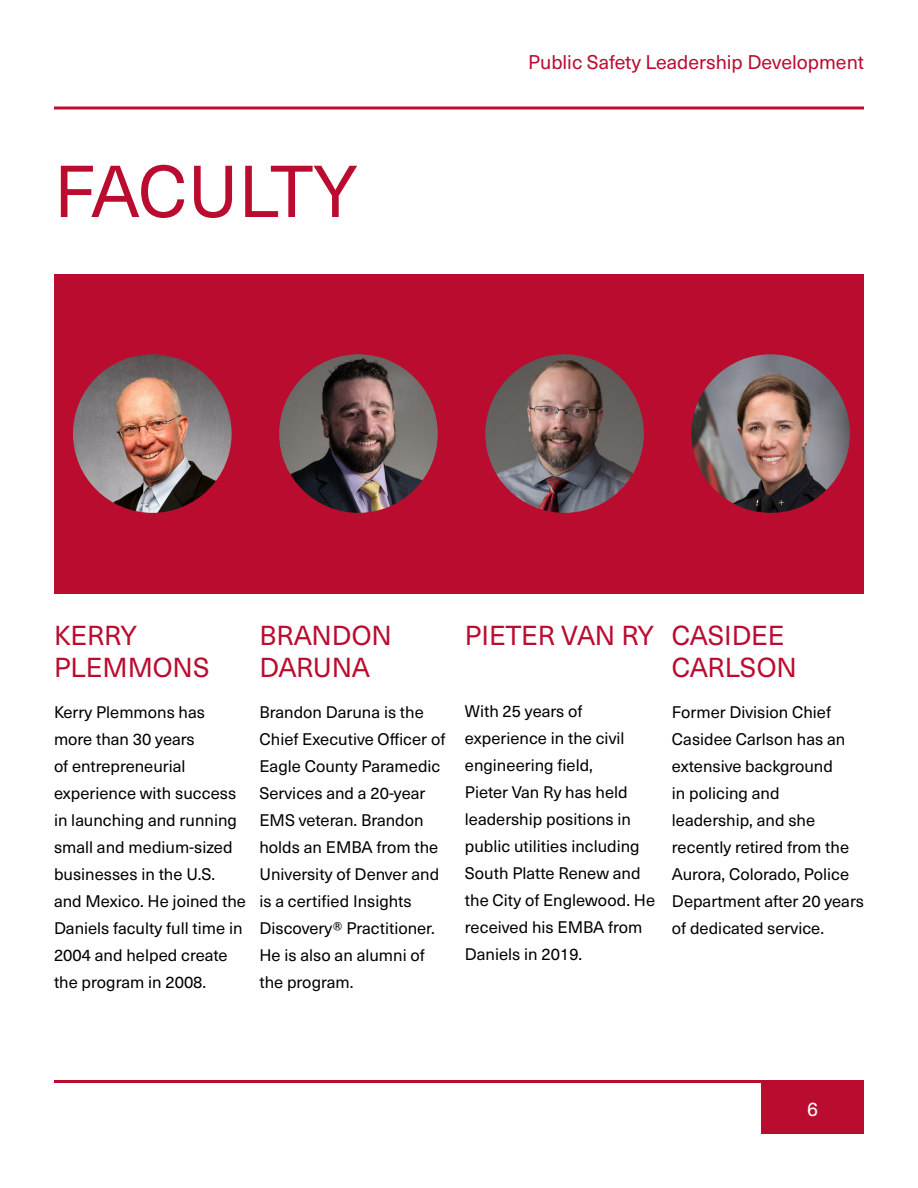
<style>
.page{position:relative;width:918px;height:1188px;background:#fff}
.page>*{position:absolute;margin:0;border:0;box-sizing:border-box;transform-origin:0 0}
.t1{font:72px "Neue Haas Unica W1 G";letter-spacing:-.01em;color:#ba0c2f}
.t2{font:27px/32.4px "Neue Haas Unica W1 G";color:#ba0c2f}
.t3{font:27px "Neue Haas Unica W1 G";letter-spacing:-.02em;color:#ba0c2f}
.t4{font:19.5px "Neue Haas Unica W1 G";color:#ba0c2f}
.t5{font:19.5px "Neue Haas Unica W1 G";color:#fff}
.t6{font:16.5px/27px "Neue Haas Unica W1 G";color:#000}
</style>
<div class="page">
<svg style="left:54px;top:106px;width:810px;height:4px;background:#cb4862"></svg>
<hr style="left:54px;top:1080px;width:810px;height:3px;background:#ba0c2f">
<div style="left:761px;top:1083px;width:103px;height:51px;background:#ba0c2f"></div>
<div style="left:54px;top:274px;width:810px;height:319px;background:#ba0c2f"></div>
<img style="left:279px;top:354px;width:159px;height:159px;border-radius:79px">
<img style="left:73px;top:354px;width:159px;height:159px;border-radius:79px">
<img style="left:485px;top:354px;width:159px;height:159px;border-radius:79px">
<img style="left:691px;top:354px;width:159px;height:159px;border-radius:79px">
<p class="t1" style="left:54px;top:138px;width:305px">FACULTY</p>
<p class="t4" style="left:528px;top:48px;width:337px">Public Safety Leadership Development</p>
<p class="t2" style="left:54px;top:618px;width:157px">KERRY<br>PLEMMONS</p>
<p class="t6" style="left:54px;top:698px;width:193px">Kerry Plemmons has more than 30 years<br>of entrepreneurial experience with success in launching and running small and medium-sized businesses in the U.S. and Mexico. He joined the<br>Daniels faculty full time in<br>2004 and helped create the program in 2008.</p>
<p class="t2" style="left:259px;top:618px;width:134px">BRANDON<br>DARUNA</p>
<p class="t6" style="left:259px;top:698px;width:187px">Brandon Daruna is the<br>Chief Executive Officer of<br>Eagle County Paramedic<br>Services and a 20-year<br>EMS veteran. Brandon holds an EMBA from the<br>University of Denver and is a certified Insights<br>Discovery® Practitioner.<br>He is also an alumni of the program.</p>
<p class="t3" style="left:465px;top:615px;width:191px">PIETER VAN RY</p>
<p class="t6" style="left:465px;top:697px;width:192px">With 25 years of experience in the civil engineering field,<br>Pieter Van Ry has held leadership positions in public utilities including<br>South Platte Renew and the City of Englewood. He received his EMBA from<br>Daniels in 2019.</p>
<p class="t2" style="left:672px;top:618px;width:126px">CASIDEE<br>CARLSON</p>
<p class="t6" style="left:672px;top:698px;width:194px">Former Division Chief<br>Casidee Carlson has an extensive background<br>in policing and leadership, and she recently retired from the<br>Aurora, Colorado, Police<br>Department after 20 years of dedicated service.</p>
<p class="t5" style="left:807px;top:1095px;width:12px">6</p>
</div>
